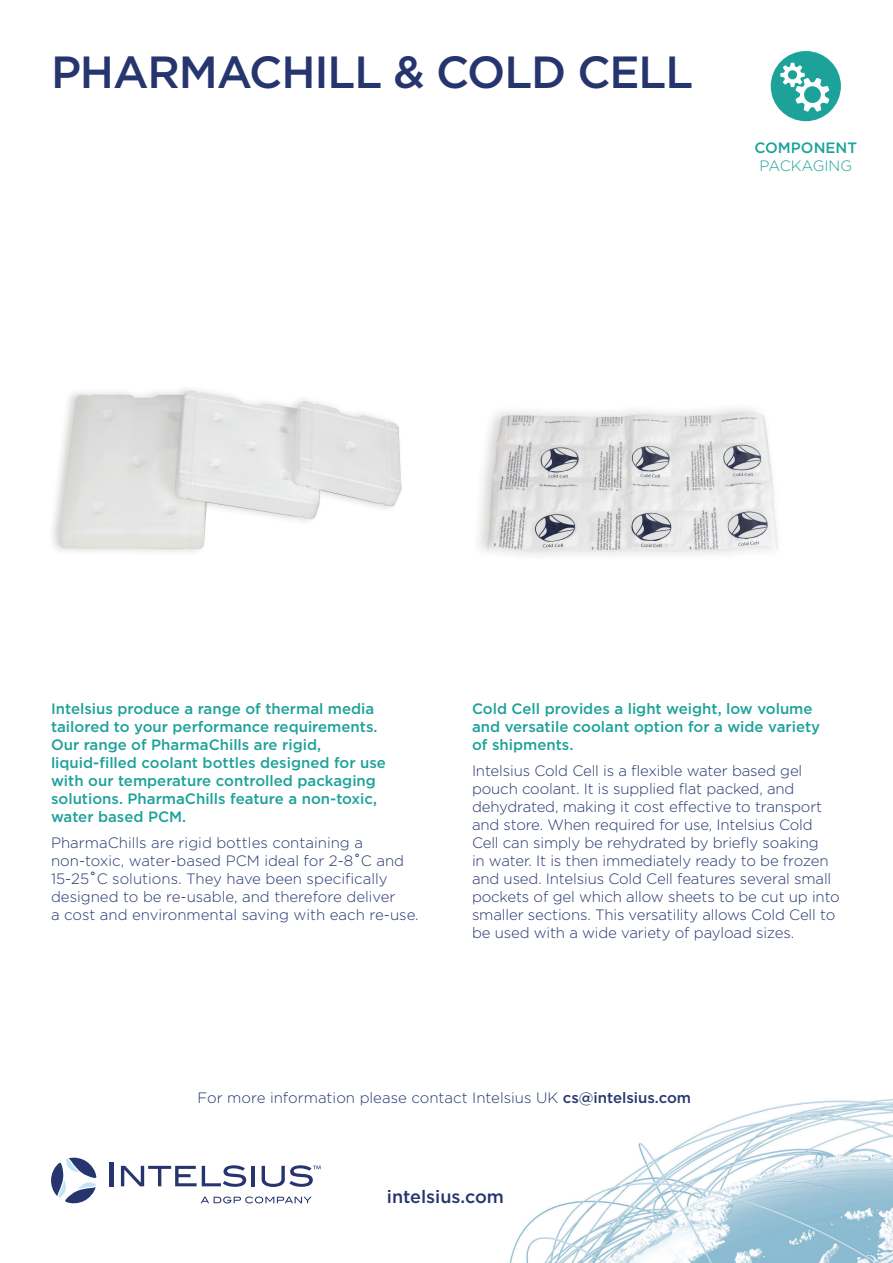
<style>
.page{position:relative;width:893px;height:1263px;background:#fff}
.page>*{position:absolute;margin:0;border:0;box-sizing:border-box;transform-origin:0 0}
.t1{font:500 45px "Gotham";letter-spacing:-.025em;color:#27356f}
.t2{font:500 18px "Gotham";color:#27356f}
.t3{font:300 15px/18px "Gotham";letter-spacing:-.01em;color:#27356f}
.t4{font:500 15px/18px "Gotham";color:#1da29a}
.t5{font:300 15px "Gotham";color:#1da29a}
.s1{font-weight:700}
.s2{font-weight:500}
</style>
<div class="page">
<svg style="left:51px;top:1157px;width:46px;height:47px"></svg>
<svg style="left:201px;top:1196px;width:111px;height:7px"></svg>
<hr style="left:109px;top:1162px;width:4px;height:24px;background:#27356f">
<svg style="left:121px;top:1165px;width:125px;height:22px"></svg>
<hr style="left:251px;top:1166px;width:4px;height:20px;background:#27356f">
<svg style="left:262px;top:1165px;width:58px;height:22px"></svg>
<img style="left:509px;top:1098px;width:384px;height:165px">
<div style="left:48px;top:384px;width:357px;height:173px;background:#231f20;opacity:.2"></div>
<img style="left:60px;top:391px;width:342px;height:158px">
<div style="left:771px;top:51px;width:70px;height:70px;background:#1da29a;border-radius:50%"></div>
<svg style="left:780px;top:63px;width:49px;height:49px"></svg>
<div style="left:471px;top:401px;width:312px;height:161px;background:#231f20;opacity:.2"></div>
<img style="left:487px;top:412px;width:291px;height:139px">
<h1 class="t1" style="left:51px;top:45px;width:644px">PHARMACHILL &amp; COLD CELL</h1>
<p class="t4" style="left:754px;top:139px;width:104px">COMPONENT</p>
<p class="t5" style="left:759px;top:157px;width:94px">PACKAGING</p>
<p class="t4" style="left:51px;top:699px;width:336px">Intelsius produce a range of thermal media tailored to your performance requirements.<br>Our range of PharmaChills are rigid, liquid-filled coolant bottles designed for use with our temperature controlled packaging solutions. PharmaChills feature a non-toxic, water based PCM.</p>
<p class="t3" style="left:51px;top:834px;width:369px">PharmaChills are rigid bottles containing a non-toxic, water-based PCM ideal for 2-8<span class="s1">˚</span>C and 15-25<span class="s1">˚</span>C solutions. They have been specifically designed to be re-usable, and therefore deliver<br>a cost and environmental saving with each re-use.</p>
<p class="t4" style="left:472px;top:699px;width:350px">Cold Cell provides a light weight, low volume and versatile coolant option for a wide variety of shipments.</p>
<p class="t3" style="left:472px;top:762px;width:369px">Intelsius Cold Cell is a flexible water based gel pouch coolant. It is supplied flat packed, and dehydrated, making it cost effective to transport and store. When required for use, Intelsius Cold Cell can simply be rehydrated by briefly soaking<br>in water. It is then immediately ready to be frozen and used. Intelsius Cold Cell features several small pockets of gel which allow sheets to be cut up into smaller sections. This versatility allows Cold Cell to be used with a wide variety of payload sizes.</p>
<p class="t3" style="left:198px;top:1088px;width:495px">For more information please contact Intelsius UK <span class="s2">cs@intelsius.com</span></p>
<p class="t2" style="left:387px;top:1186px;width:119px">intelsius.com</p>
</div>
